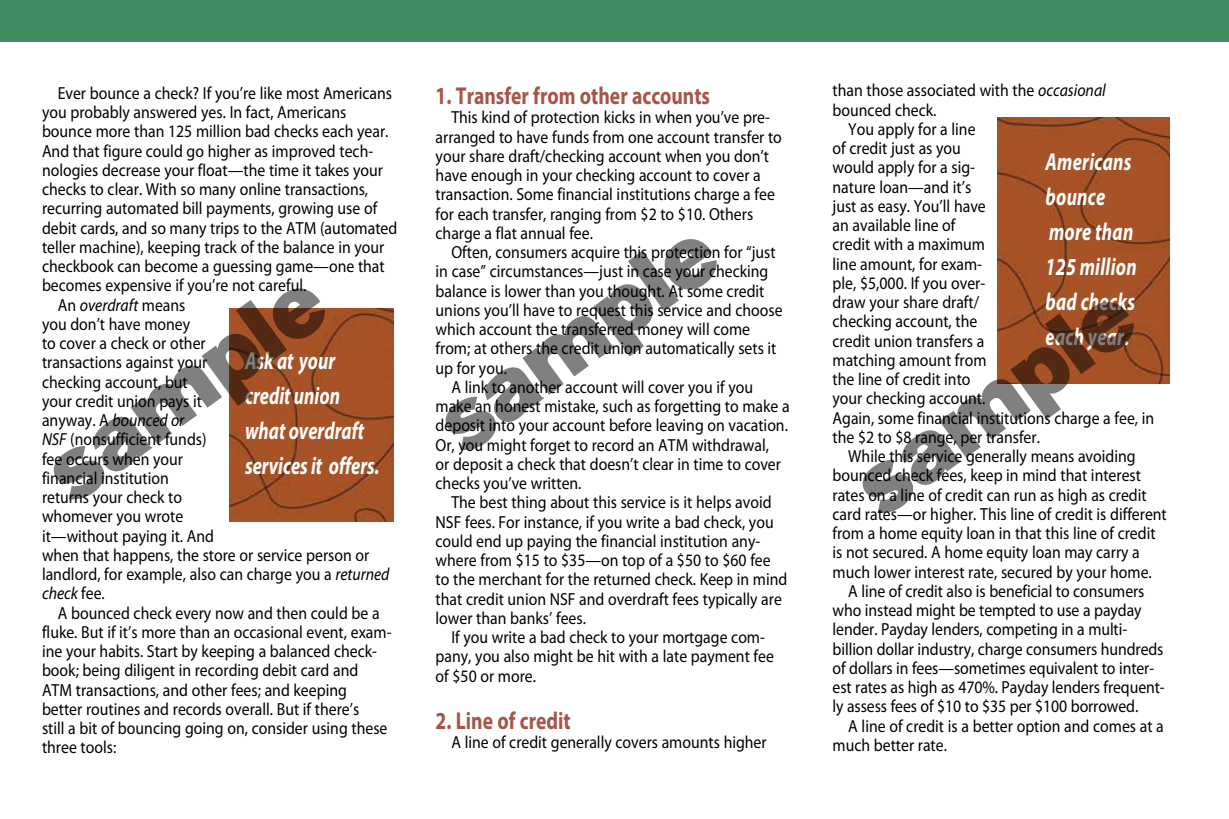
<style>
.page{position:relative;width:1229px;height:819px;background:#fff}
.page>*{position:absolute;margin:0;border:0;box-sizing:border-box;transform-origin:0 0}
.t1{font:87.5px "Akzidenz Grotesk Std Super";color:#000}
.t2{font:italic 700 24.5px/35px "Myriad Pro";letter-spacing:.015em;color:#fff;scale:.75 1}
.t3{font:700 24.5px "Myriad Pro";color:#a65549;scale:.8 1}
.t4{font:17.5px/19.2px "Myriad Pro";color:#000;scale:.9 1}
.t5{font:italic 17.5px "Myriad Pro";color:#000;scale:.9 1}
.s1{font-style:normal}
.s2{font-style:italic}
</style>
<div class="page">
<div style="left:0;top:0;width:1228px;height:42px;background:#3f8d60"></div>
<img style="left:229px;top:308px;width:165px;height:214px">
<img style="left:998px;top:117px;width:171px;height:266px">
<p class="t4" style="left:58px;top:83px;width:373px">Ever bounce a check? If you’re like most Americans</p>
<p class="t4" style="left:42px;top:102px;width:340px">you probably answered yes. In fact, Americans</p>
<p class="t4" style="left:42px;top:122px;width:386px">bounce more than 125 million bad checks each year.</p>
<p class="t4" style="left:42px;top:141px;width:369px">And that figure could go higher as improved tech-</p>
<p class="t4" style="left:42px;top:160px;width:380px">nologies decrease your float—the time it takes your</p>
<p class="t4" style="left:42px;top:179px;width:364px">checks to clear. With so many online transactions,</p>
<p class="t4" style="left:42px;top:199px;width:374px">recurring automated bill payments, growing use of</p>
<p class="t4" style="left:42px;top:218px;width:396px">debit cards, and so many trips to the ATM (automated</p>
<p class="t4" style="left:42px;top:237px;width:382px">teller machine), keeping track of the balance in your</p>
<p class="t4" style="left:42px;top:256px;width:382px">checkbook can become a guessing game—one that</p>
<p class="t4" style="left:42px;top:276px;width:295px">becomes expensive if you’re not careful.</p>
<p class="t5" style="left:58px;top:294px;width:143px"><span class="s1">An</span> overdraft <span class="s1">means</span></p>
<p class="t4" style="left:42px;top:314px;width:166px">you don’t have money</p>
<p class="t4" style="left:42px;top:333px;width:183px">to cover a check or other</p>
<p class="t4" style="left:42px;top:353px;width:185px">transactions against your</p>
<p class="t4" style="left:42px;top:372px;width:163px">checking account, but</p>
<p class="t4" style="left:42px;top:391px;width:179px">your credit union pays it</p>
<p class="t5" style="left:42px;top:409px;width:160px"><span class="s1">anyway. A</span> bounced or</p>
<p class="t4" style="left:42px;top:430px;width:184px"><span class="s2">NSF</span> (nonsufficient funds)</p>
<p class="t4" style="left:42px;top:449px;width:158px">fee occurs when your</p>
<p class="t4" style="left:42px;top:468px;width:142px">financial institution</p>
<p class="t4" style="left:42px;top:487px;width:157px">returns your check to</p>
<p class="t4" style="left:42px;top:507px;width:158px">whomever you wrote</p>
<p class="t4" style="left:42px;top:526px;width:193px">it—without paying it. And</p>
<p class="t4" style="left:42px;top:545px;width:365px">when that happens, the store or service person or</p>
<p class="t4" style="left:42px;top:564px;width:388px">landlord, for example, also can charge you a <span class="s2">returned</span></p>
<p class="t5" style="left:42px;top:583px;width:71px">check <span class="s1">fee.</span></p>
<p class="t4" style="left:58px;top:603px;width:359px">A bounced check every now and then could be a</p>
<p class="t4" style="left:42px;top:622px;width:390px">fluke. But if it’s more than an occasional event, exam-</p>
<p class="t4" style="left:42px;top:641px;width:374px">ine your habits. Start by keeping a balanced check-</p>
<p class="t4" style="left:42px;top:661px;width:353px">book; being diligent in recording debit card and</p>
<p class="t4" style="left:42px;top:680px;width:340px">ATM transactions, and other fees; and keeping</p>
<p class="t4" style="left:42px;top:699px;width:354px">better routines and records overall. But if there’s</p>
<p class="t4" style="left:42px;top:718px;width:385px">still a bit of bouncing going on, consider using these</p>
<p class="t4" style="left:42px;top:738px;width:84px">three tools:</p>
<h1 class="t1" style="left:25px;top:439px;width:322px;rotate:-36deg">sample</h1>
<h2 class="t2" style="left:245px;top:343px;width:181px">Ask at your credit union what overdraft services it offers.</h2>
<h2 class="t3" style="left:435px;top:80px;width:345px">1. Transfer from other accounts</h2>
<p class="t4" style="left:435px;top:108px;width:386px;text-indent:16px">This kind of protection kicks in when you’ve pre&shy;arranged to have funds from one account transfer to your share draft/checking account when you don’t have enough in your checking account to cover a transaction. Some financial institutions charge a fee for each transfer, ranging from $2 to $10. Others charge a flat annual fee.</p>
<p class="t4" style="left:451px;top:242px;width:362px">Often, consumers acquire this protection for “just</p>
<p class="t4" style="left:435px;top:262px;width:371px">in case” circumstances—just in case your checking</p>
<p class="t4" style="left:435px;top:281px;width:367px">balance is lower than you thought. At some credit</p>
<p class="t4" style="left:435px;top:300px;width:387px">unions you’ll have to request this service and choose</p>
<p class="t4" style="left:435px;top:319px;width:351px">which account the transferred money will come</p>
<p class="t4" style="left:435px;top:339px;width:380px">from; at others the credit union automatically sets it</p>
<p class="t4" style="left:435px;top:358px;width:81px">up for you.</p>
<p class="t4" style="left:451px;top:377px;width:337px">A link to another account will cover you if you</p>
<p class="t4" style="left:435px;top:396px;width:395px">make an honest mistake, such as forgetting to make a</p>
<p class="t4" style="left:435px;top:416px;width:393px">deposit into your account before leaving on vacation.</p>
<p class="t4" style="left:435px;top:435px;width:372px">Or, you might forget to record an ATM withdrawal,</p>
<p class="t4" style="left:435px;top:454px;width:385px">or deposit a check that doesn’t clear in time to cover</p>
<p class="t4" style="left:435px;top:473px;width:164px">checks you’ve written.</p>
<p class="t4" style="left:451px;top:493px;width:357px">The best thing about this service is it helps avoid</p>
<p class="t4" style="left:435px;top:512px;width:377px">NSF fees. For instance, if you write a bad check, you</p>
<p class="t4" style="left:435px;top:531px;width:362px">could end up paying the financial institution any-</p>
<p class="t4" style="left:435px;top:550px;width:374px">where from $15 to $35—on top of a $50 to $60 fee</p>
<p class="t4" style="left:435px;top:570px;width:392px">to the merchant for the returned check. Keep in mind</p>
<p class="t4" style="left:435px;top:589px;width:386px">that credit union NSF and overdraft fees typically are</p>
<p class="t4" style="left:435px;top:608px;width:169px">lower than banks’ fees.</p>
<p class="t4" style="left:451px;top:627px;width:349px">If you write a bad check to your mortgage com-</p>
<p class="t4" style="left:435px;top:647px;width:377px">pany, you also might be hit with a late payment fee</p>
<p class="t4" style="left:435px;top:666px;width:113px">of $50 or more.</p>
<h2 class="t3" style="left:435px;top:705px;width:170px">2. Line of credit</h2>
<p class="t4" style="left:451px;top:732px;width:352px">A line of credit generally covers amounts higher</p>
<h1 class="t1" style="left:417px;top:390px;width:322px;rotate:-36deg">sample</h1>
<p class="t4" style="left:832px;top:81px;width:305px">than those associated with the <span class="s2">occasional</span></p>
<p class="t4" style="left:832px;top:100px;width:117px">bounced check.</p>
<p class="t4" style="left:848px;top:119px;width:143px">You apply for a line</p>
<p class="t4" style="left:832px;top:138px;width:144px">of credit just as you</p>
<p class="t4" style="left:832px;top:158px;width:160px">would apply for a sig-</p>
<p class="t4" style="left:832px;top:177px;width:156px">nature loan—and it’s</p>
<p class="t4" style="left:832px;top:196px;width:172px">just as easy. You’ll have</p>
<p class="t4" style="left:832px;top:215px;width:138px">an available line of</p>
<p class="t4" style="left:832px;top:235px;width:171px">credit with a maximum</p>
<p class="t4" style="left:832px;top:254px;width:168px">line amount, for exam-</p>
<p class="t4" style="left:832px;top:273px;width:171px">ple, $5,000. If you over-</p>
<p class="t4" style="left:832px;top:292px;width:164px">draw your share draft/</p>
<p class="t4" style="left:832px;top:312px;width:162px">checking account, the</p>
<p class="t4" style="left:832px;top:331px;width:170px">credit union transfers a</p>
<p class="t4" style="left:832px;top:350px;width:172px">matching amount from</p>
<p class="t4" style="left:832px;top:369px;width:155px">the line of credit into</p>
<p class="t4" style="left:832px;top:389px;width:171px">your checking account.</p>
<p class="t4" style="left:832px;top:408px;width:359px">Again, some financial institutions charge a fee, in</p>
<p class="t4" style="left:832px;top:427px;width:232px">the $2 to $8 range, per transfer.</p>
<p class="t4" style="left:848px;top:446px;width:321px">While this service generally means avoiding</p>
<p class="t4" style="left:832px;top:466px;width:344px">bounced check fees, keep in mind that interest</p>
<p class="t4" style="left:832px;top:485px;width:350px">rates on a line of credit can run as high as credit</p>
<p class="t4" style="left:832px;top:504px;width:373px">card rates—or higher. This line of credit is different</p>
<p class="t4" style="left:832px;top:523px;width:360px">from a home equity loan in that this line of credit</p>
<p class="t4" style="left:832px;top:543px;width:343px">is not secured. A home equity loan may carry a</p>
<p class="t4" style="left:832px;top:562px;width:356px">much lower interest rate, secured by your home.</p>
<p class="t4" style="left:848px;top:581px;width:330px">A line of credit also is beneficial to consumers</p>
<p class="t4" style="left:832px;top:600px;width:345px">who instead might be tempted to use a payday</p>
<p class="t4" style="left:832px;top:620px;width:329px">lender. Payday lenders, competing in a multi-</p>
<p class="t4" style="left:832px;top:639px;width:369px">billion dollar industry, charge consumers hundreds</p>
<p class="t4" style="left:832px;top:658px;width:359px">of dollars in fees—sometimes equivalent to inter-</p>
<p class="t4" style="left:832px;top:677px;width:371px">est rates as high as 470%. Payday lenders frequent-</p>
<p class="t4" style="left:832px;top:697px;width:341px">ly assess fees of $10 to $35 per $100 borrowed.</p>
<p class="t4" style="left:848px;top:716px;width:352px">A line of credit is a better option and comes at a</p>
<p class="t4" style="left:832px;top:735px;width:129px">much better rate.</p>
<h2 class="t2" style="left:1045px;top:143px;width:123px">Americans bounce more than<br>125 million bad checks each year.</h2>
<h1 class="t1" style="left:834px;top:453px;width:322px;rotate:-36deg">sample</h1>
</div>
